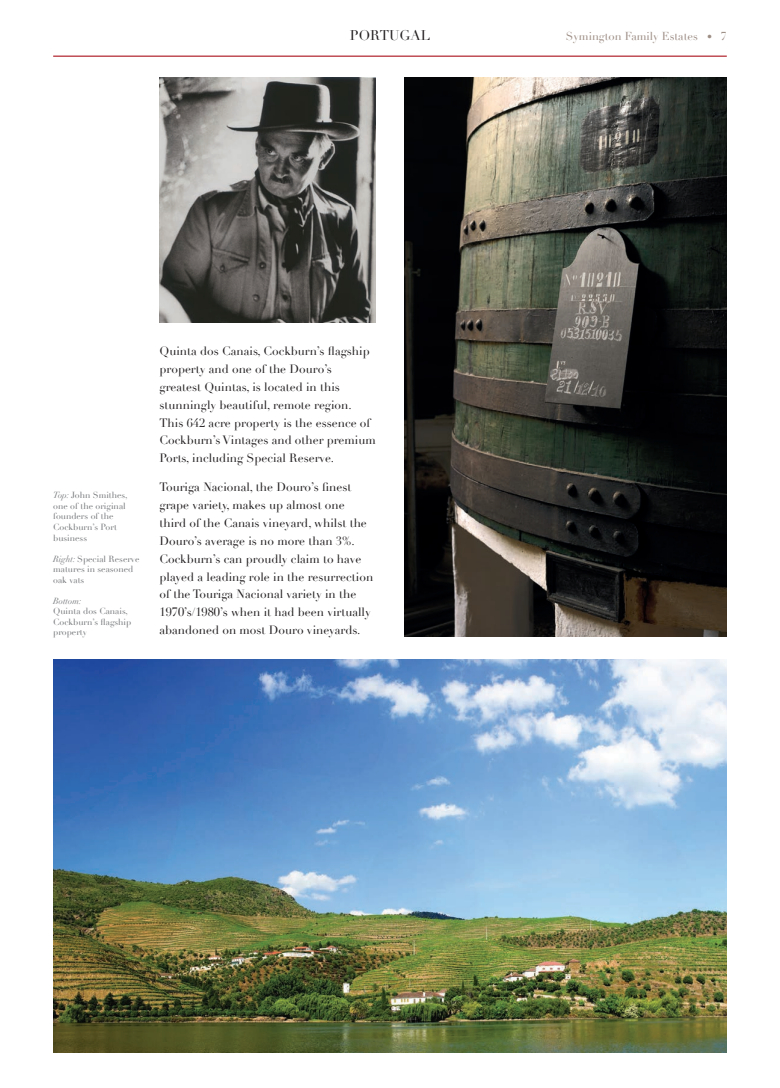
<style>
.page{position:relative;width:780px;height:1088px;background:#fff}
.page>*{position:absolute;margin:0;border:0;box-sizing:border-box;transform-origin:0 0}
.t1{font:13.75px "Didot";color:#231f20}
.t2{font:11.88px/17.9px "Didot";color:#231f20}
.t3{font:11.25px "Didot";color:#9d8d85}
.t4{font:8.75px/10.5px "Didot";color:#76787b}
.s1{font-size:10px}
.s2{font-style:italic}
</style>
<div class="page">
<div style="left:50px;top:52px;width:680px;height:9px;background:#fff;opacity:.75"></div>
<hr style="left:53px;top:56px;width:673px;height:1px;background:#b32a33">
<img style="left:53px;top:659px;width:673px;height:393px">
<img style="left:404px;top:78px;width:322px;height:558px">
<img style="left:159px;top:78px;width:217px;height:244px">
<p class="t1" style="left:350px;top:27px;width:82px">PORTUGAL</p>
<p class="t3" style="left:566px;top:30px;width:162px">Symington Family Estates <span class="s1">•</span> 7</p>
<p class="t4" style="left:53px;top:490px;width:76px"><span class="s2">Top:</span> John Smithes, one of the original founders of the<br>Cockburn’s Port business</p>
<p class="t4" style="left:53px;top:553px;width:88px"><span class="s2">Right:</span> Special Reserve matures in seasoned oak vats</p>
<p class="t4" style="left:53px;top:596px;width:80px"><span class="s2">Bottom:<br></span>Quinta dos Canais,<br>Cockburn’s flagship property</p>
<p class="t2" style="left:159px;top:342px;width:218px">Quinta dos Canais, Cockburn’s flagship property and one of the Douro’s greatest Quintas, is located in this stunningly beautiful, remote region.<br>This 642 acre property is the essence of Cockburn’s Vintages and other premium Ports, including Special Reserve.</p>
<p class="t2" style="left:159px;top:478px;width:215px">Touriga Nacional, the Douro’s finest grape variety, makes up almost one third of the Canais vineyard, whilst the Douro’s average is no more than 3%.<br>Cockburn’s can proudly claim to have played a leading role in the resurrection of the Touriga Nacional variety in the 1970’s/1980’s when it had been virtually abandoned on most Douro vineyards.</p>
</div>
